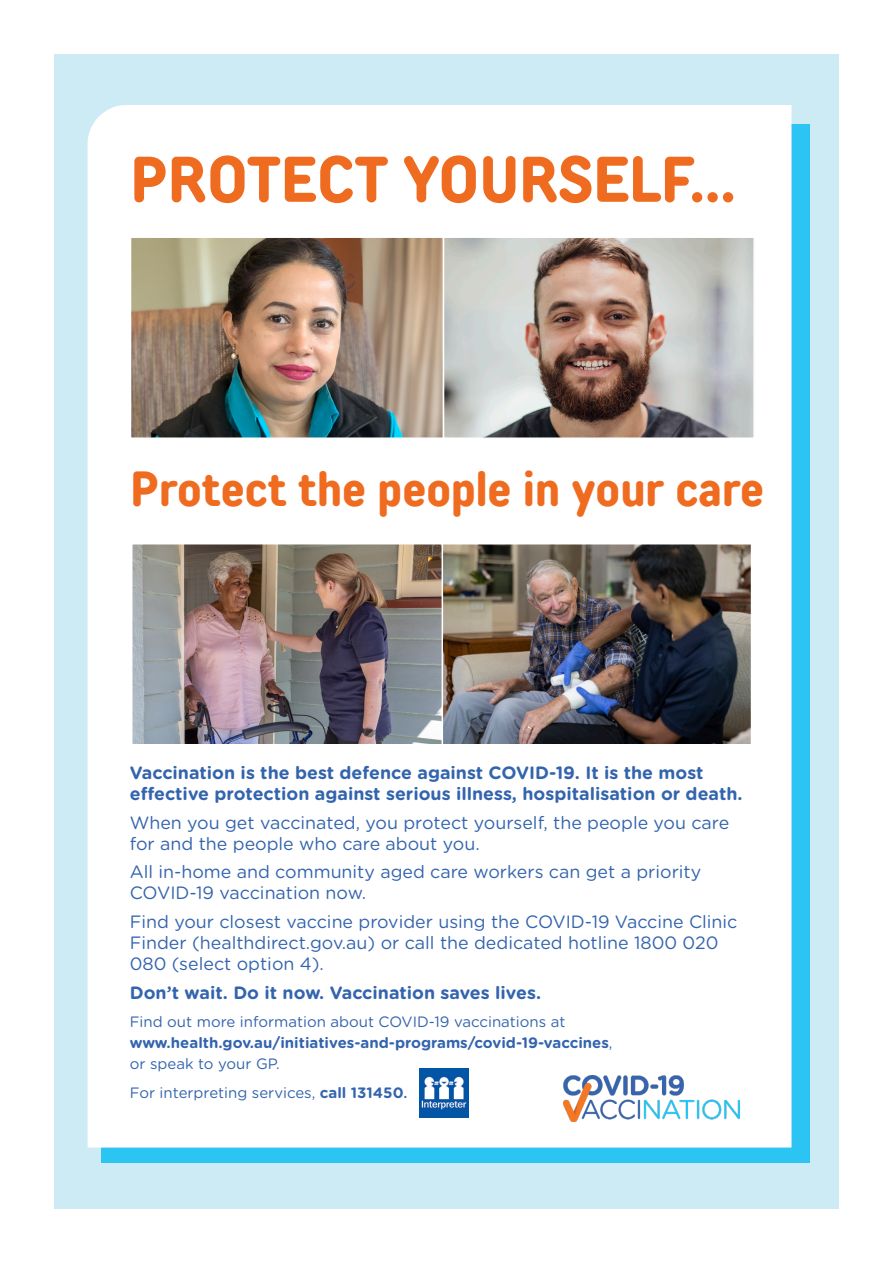
<style>
.page{position:relative;width:893px;height:1263px;background:#fff}
.page>*{position:absolute;margin:0;border:0;box-sizing:border-box;transform-origin:0 0}
.t1{font:700 condensed 64.35px "TT Rounds Neue";color:#ef6b20}
.t2{font:700 condensed 49.35px "TT Rounds Neue";color:#ef6b20}
.t3{font:17.85px/21px "Gotham Rounded";color:#3364ae}
.t4{font:700 17.85px/21px "Gotham Rounded";color:#3364ae}
.t5{font:15px/21px "Gotham Rounded";color:#3364ae}
.s1{font-weight:700}
.s2{font-weight:500}
</style>
<div class="page">
<div style="left:54px;top:54px;width:785px;height:1155px;background:#ccebf4"></div>
<div style="left:101px;top:124px;width:708px;height:1038px;background:#2bc4f3"></div>
<div style="left:88px;top:105px;width:703px;height:1042px;background:#fff"></div>
<img style="left:563px;top:1076px;width:177px;height:46px">
<img style="left:133px;top:239px;width:619px;height:197px">
<div style="left:130px;top:236px;width:314px;height:203px;border:2px solid #fff"></div>
<div style="left:443px;top:236px;width:312px;height:203px;border:2px solid #fff"></div>
<img style="left:443px;top:546px;width:306px;height:196px">
<div style="left:438px;top:543px;width:314px;height:202px;border:2px solid #fff"></div>
<img style="left:420px;top:1068px;width:49px;height:49px">
<img style="left:134px;top:546px;width:306px;height:196px">
<div style="left:131px;top:543px;width:312px;height:202px;border:2px solid #fff"></div>
<p class="t1" style="left:131px;top:137px;width:607px">PROTECT YOURSELF...</p>
<p class="t2" style="left:131px;top:456px;width:635px">Protect the people in your care</p>
<p class="t4" style="left:130px;top:762px;width:614px">Vaccination is the best defence against COVID-19. It is the most effective protection against serious illness, hospitalisation or death.</p>
<p class="t3" style="left:130px;top:811px;width:601px">When you get vaccinated, you protect yourself, the people you care for and the people who care about you.</p>
<p class="t3" style="left:130px;top:861px;width:573px">All in-home and community aged care workers can get a priority<br>COVID-19 vaccination now.</p>
<p class="t3" style="left:130px;top:910px;width:609px">Find your closest vaccine provider using the COVID-19 Vaccine Clinic<br>Finder (healthdirect.gov.au) or call the dedicated hotline 1800 020<br>080 (select option 4).</p>
<p class="t4" style="left:130px;top:981px;width:413px">Don’t wait. Do it now. Vaccination saves lives.</p>
<p class="t5" style="left:130px;top:1010px;width:484px">Find out more information about COVID-19 vaccinations at <span class="s1">www.health.gov.au/initiatives-and-programs/covid-19-vaccines</span>, or speak to your GP.</p>
<p class="t5" style="left:130px;top:1081px;width:279px">For interpreting services, <span class="s1">call 131450</span><span class="s2">.</span></p>
</div>
